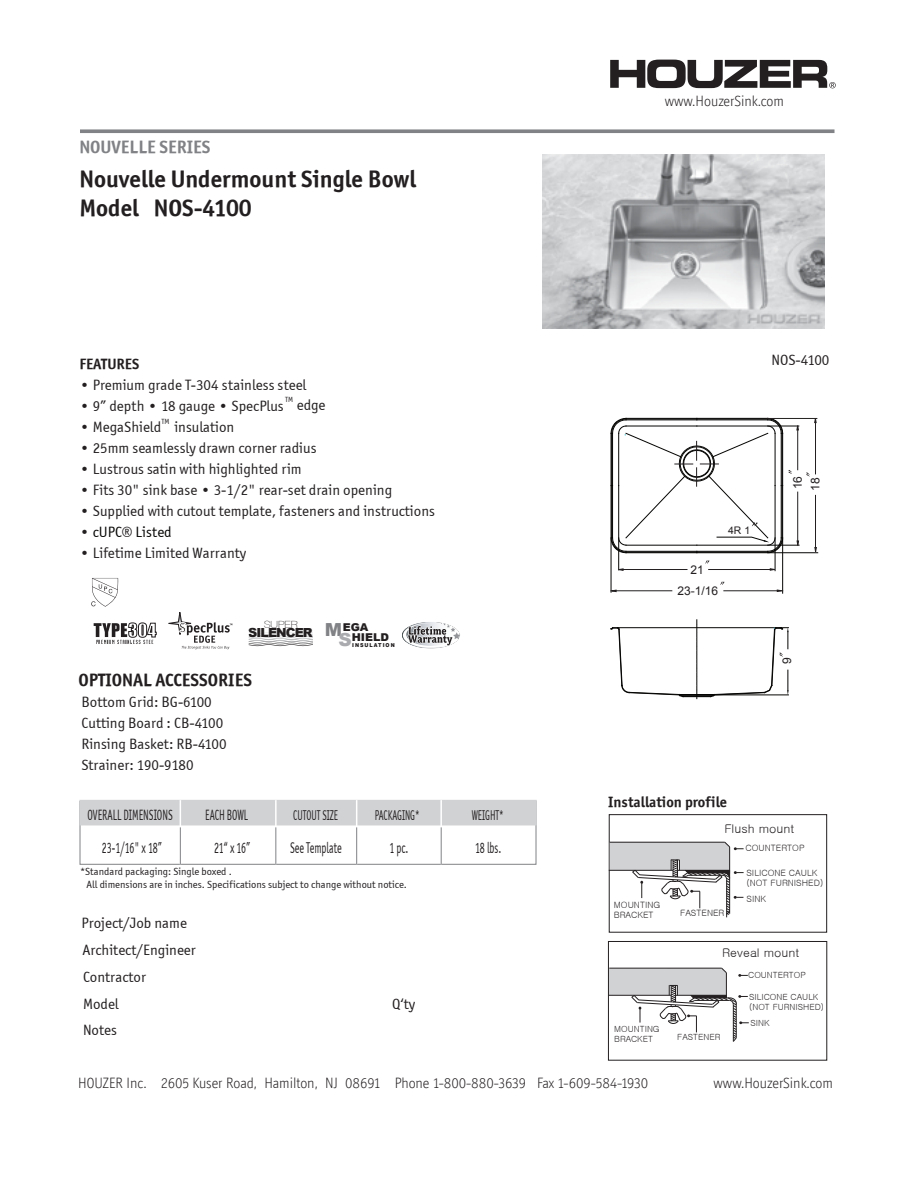
<style>
.page{position:relative;width:918px;height:1188px;background:#fff}
.page>*{position:absolute;margin:0;border:0;box-sizing:border-box;transform-origin:0 0}
.t1{font:24px/28.8px "Officina Sans ITCTT Bold";color:#231f20}
.t2{font:18px "Officina Sans ITCTT Bold";color:#231f20}
.t3{font:18px "Officina Sans ITCTT Bold";color:#808285}
.t4{font:15.6px "Officina Sans ITCTT Book";color:#231f20;scale:.64 1}
.t5{font:15px/27px "Officina Sans ITCTT Book";color:#231f20}
.t6{font:300 15px "Officina Display ITCTT";color:#231f20}
.t7{font:15px "Officina Sans ITCTT Bold";color:#231f20}
.t8{font:15px "Officina Sans ITCTT Book";color:#231f20;scale:.66 1}
.t9{font:15px "Officina Sans ITCTT Book";color:#050504}
.t10{font:15px "Officina Sans ITCTT Book";color:#231f20;scale:.64 1}
.t11{font:14.25px "Officina Sans ITCTT Book";color:#231f20;scale:.64 1}
.t12{font:900 12.45px "Arial";letter-spacing:-.07em;color:#231f20}
.t13{font:12px "Gulim";color:#231f20}
.t14{font:12px/17.9px "Arial";color:#231f20}
.t15{font:900 10.8px/9.3px "Arial";color:#231f20}
.t16{font:10.5px/12.6px "Officina Sans ITCTT Book";color:#231f20}
.t17{font:10.5px "Arial";color:#231f20}
.t18{font:100 9.9px "Swiss 721 BT";letter-spacing:-.05em;color:#231f20;scale:1.24 1}
.t19{font:8.7px/10.5px "Gulim";color:#231f20}
.t20{font:8.55px/10.2px "Gulim";color:#231f20}
.t21{font:7.5px "Officina Sans ITCTT Book";color:#231f20}
.t22{font:900 5.4px "Arial";letter-spacing:.2em;color:#231f20;scale:.9 1}
.s1{color:#231f20}
.s2{font-size:18px;color:#808285}
.s3{font-size:18px;color:#aaabaf}
</style>
<div class="page">
<div style="left:80px;top:801px;width:456px;height:64px;border:1px solid #808285"></div>
<div style="left:80px;top:800px;width:457px;height:25px;background:#d1d2d4"></div>
<svg style="left:179px;top:800px;width:3px;height:65px"></svg>
<svg style="left:274px;top:800px;width:3px;height:65px"></svg>
<svg style="left:355px;top:800px;width:3px;height:65px"></svg>
<svg style="left:440px;top:800px;width:3px;height:65px"></svg>
<svg style="left:80px;top:129px;width:755px;height:4px;background:#8e8f92"></svg>
<svg style="left:94px;top:622px;width:63px;height:22px"></svg>
<img style="left:402px;top:632px;width:34px;height:17px">
<svg style="left:403px;top:622px;width:57px;height:26px"></svg>
<svg style="left:248px;top:632px;width:65px;height:15px"></svg>
<svg style="left:168px;top:612px;width:64px;height:37px"></svg>
<svg style="left:611px;top:619px;width:178px;height:80px"></svg>
<img style="left:542px;top:155px;width:282px;height:174px">
<svg style="left:611px;top:418px;width:207px;height:176px"></svg>
<div style="left:609px;top:814px;width:218px;height:118px;border:1px solid #231f20"></div>
<svg style="left:608px;top:842px;width:136px;height:76px"></svg>
<div style="left:608px;top:941px;width:219px;height:119px;border:1px solid #231f20"></div>
<svg style="left:608px;top:968px;width:141px;height:74px"></svg>
<svg style="left:610px;top:60px;width:226px;height:28px"></svg>
<svg style="left:91px;top:578px;width:27px;height:29px"></svg>
<p class="t3" style="left:79px;top:136px;width:133px">NOUVELLE SERIES</p>
<h1 class="t1" style="left:79px;top:165px;width:338px">Nouvelle Undermount Single Bowl<br>Model NOS-4100</h1>
<p class="t7" style="left:79px;top:354px;width:61px">FEATURES</p>
<p class="t5" style="left:79px;top:371px;width:229px">• Premium grade T-304 stainless steel</p>
<p class="t5" style="left:79px;top:392px;width:206px">• 9” depth • 18 gauge • SpecPlus</p>
<p class="t5" style="left:79px;top:413px;width:83px">• MegaShield</p>
<p class="t21" style="left:161px;top:417px;width:10px">TM</p>
<p class="t5" style="left:174px;top:413px;width:61px">insulation</p>
<p class="t5" style="left:79px;top:434px;width:239px">• 25mm seamlessly drawn corner radius</p>
<p class="t21" style="left:285px;top:395px;width:10px">TM</p>
<p class="t5" style="left:297px;top:391px;width:30px">edge</p>
<p class="t5" style="left:79px;top:455px;width:224px">• Lustrous satin with highlighted rim</p>
<p class="t5" style="left:79px;top:476px;width:314px">• Fits 30" sink base • 3-1/2" rear-set drain opening</p>
<p class="t5" style="left:79px;top:497px;width:357px">• Supplied with cutout template, fasteners and instructions</p>
<p class="t9" style="left:79px;top:523px;width:94px"><span class="s1">•</span> cUPC<span class="s1">®</span> Listed</p>
<p class="t5" style="left:79px;top:539px;width:168px">• Lifetime Limited Warranty</p>
<p class="t18" style="left:264px;top:619px;width:29px">SUPER</p>
<p class="t12" style="left:248px;top:624px;width:66px">SILENCER</p>
<p class="t2" style="left:79px;top:669px;width:175px">OPTIONAL ACCESSORIES</p>
<p class="t5" style="left:82px;top:691px;width:146px;line-height:21px">Bottom Grid: BG-6100<br>Cutting Board : CB-4100<br>Rinsing Basket: RB-4100<br>Strainer: 190-9180</p>
<p class="t15" style="left:339px;top:623px;width:52px;text-indent:-14px"><span class="s2">M</span>EGA<br><span class="s3">S</span>HIELD</p>
<p class="t22" style="left:352px;top:641px;width:49px">INSULATION</p>
<p class="t8" style="left:88px;top:806px;width:131px">OVERALL DIMENSIONS</p>
<p class="t10" style="left:205px;top:806px;width:69px">EACH BOWL</p>
<p class="t11" style="left:293px;top:807px;width:72px">CUTOUT SIZE</p>
<p class="t11" style="left:375px;top:807px;width:72px">PACKAGING*</p>
<p class="t11" style="left:472px;top:807px;width:52px">WEIGHT*</p>
<p class="t4" style="left:102px;top:838px;width:95px">23-1/16" x 18”</p>
<p class="t4" style="left:214px;top:838px;width:58px">21“ x 16”</p>
<p class="t4" style="left:290px;top:838px;width:82px">See Template</p>
<p class="t4" style="left:389px;top:838px;width:31px">1 pc.</p>
<p class="t4" style="left:475px;top:838px;width:43px">18 lbs.</p>
<p class="t16" style="left:86px;top:865px;width:322px;text-indent:-6px">*Standard packaging: Single boxed .<br>All dimensions are in inches. Specifications subject to change without notice.</p>
<p class="t5" style="left:82px;top:909px;width:116px">Project/Job name<br>Architect/Engineer<br>Contractor<br>Model</p>
<p class="t5" style="left:83px;top:1016px;width:35px">Notes</p>
<p class="t5" style="left:392px;top:990px;width:25px">Q‘ty</p>
<p class="t6" style="left:665px;top:93px;width:121px">www.HouzerSink.com</p>
<p class="t5" style="left:772px;top:347px;width:59px">NOS-4100</p>
<p class="t17" style="left:728px;top:523px;width:24px">4R 1</p>
<p class="t14" style="left:678px;top:559px;width:42px;line-height:21.3px;text-align:center">21<br>23-1/16</p>
<p class="t14" style="left:789px;top:491px;width:17px;rotate:-90deg">61<br>81</p>
<p class="t14" style="left:778px;top:664px;width:8px;rotate:-90deg">9</p>
<p class="t7" style="left:608px;top:793px;width:120px">Installation profile</p>
<p class="t13" style="left:724px;top:823px;width:71px">Flush mount</p>
<p class="t19" style="left:745px;top:843px;width:61px">COUNTERTOP</p>
<p class="t19" style="left:746px;top:868px;width:78px">SILICONE CAULK (NOT FURNISHED)</p>
<p class="t19" style="left:747px;top:894px;width:21px">SINK</p>
<p class="t19" style="left:614px;top:899px;width:48px">MOUNTING<br>BRACKET</p>
<p class="t19" style="left:680px;top:908px;width:46px">FASTENER</p>
<p class="t13" style="left:722px;top:947px;width:79px">Reveal mount</p>
<p class="t20" style="left:614px;top:1023px;width:47px">MOUNTING<br>BRACKET</p>
<p class="t20" style="left:677px;top:1032px;width:45px">FASTENER</p>
<p class="t20" style="left:748px;top:969px;width:59px">COUNTERTOP</p>
<p class="t20" style="left:749px;top:992px;width:76px">SILICONE CAULK (NOT FURNISHED)</p>
<p class="t20" style="left:750px;top:1018px;width:21px">SINK</p>
<p class="t6" style="left:78px;top:1075px;width:571px">HOUZER Inc. 2605 Kuser Road, Hamilton, NJ 08691 Phone 1-800-880-3639 Fax 1-609-584-1930</p>
<p class="t6" style="left:714px;top:1075px;width:121px">www.HouzerSink.com</p>
</div>
